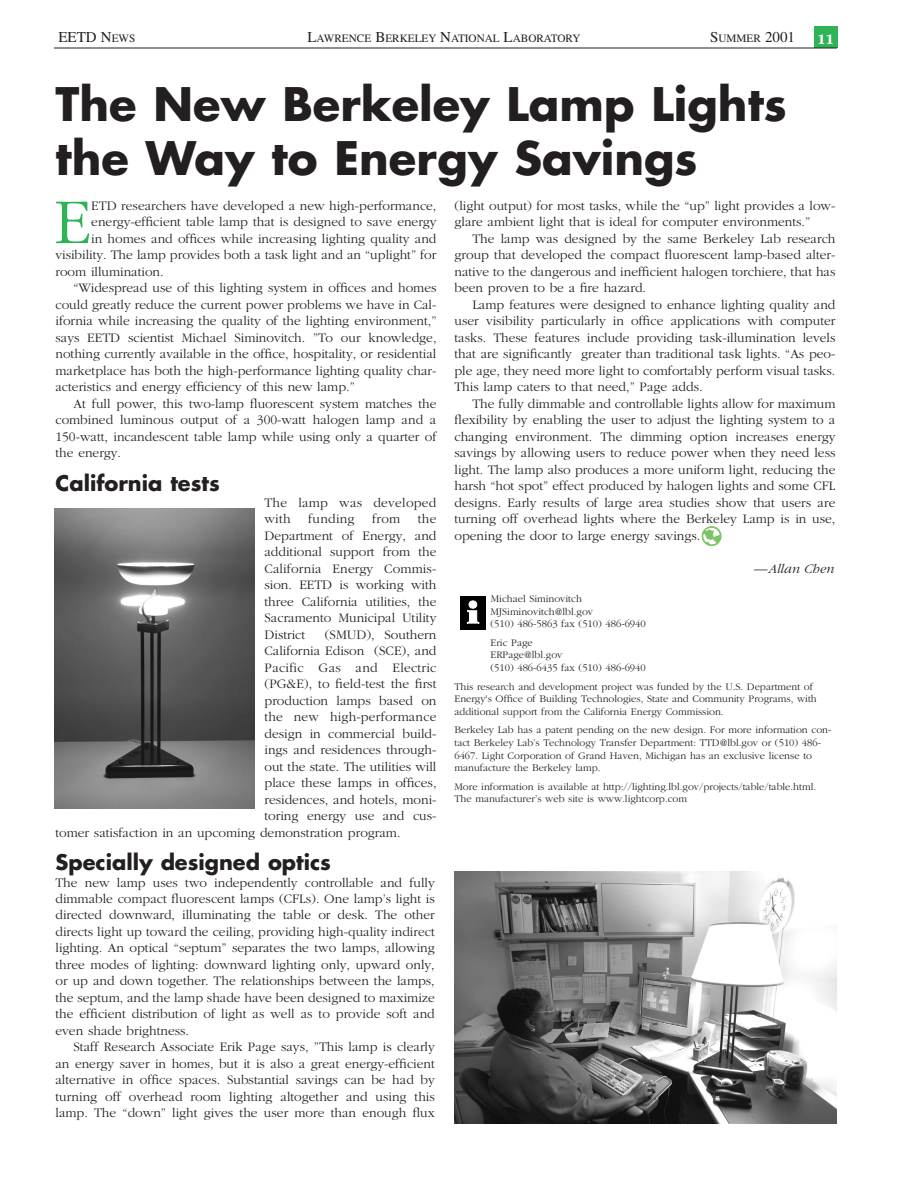
<style>
.page{position:relative;width:918px;height:1188px;background:#fff}
.page>*{position:absolute;margin:0;border:0;box-sizing:border-box;transform-origin:0 0}
.t1{font:300 66.45px "Garamond";color:#2eb457}
.t2{font:700 45px/54px "Futura";color:#231f20}
.t3{font:700 21px "Futura";color:#231f20}
.t4{font:15px "Times";color:#231f20}
.t5{font:700 15px "Garamond";color:#fff}
.t6{font:300 13.5px/16.5px "Garamond";color:#231f20;text-align:justify}
.t7{font:300 13.5px/16.5px "Garamond";letter-spacing:.02em;color:#231f20}
.t8{font:italic 300 13.5px "Garamond";color:#231f20}
.t9{font:11.25px "Times";color:#231f20}
.t10{font:300 10.5px/12.6px "Garamond";color:#231f20}
.s1{font-size:11.25px}
.s2{font-size:15px}
</style>
<div class="page">
<div style="left:814px;top:27px;width:23px;height:21px;background:#2eb457"></div>
<hr style="left:54px;top:48px;width:783px;height:1px;background:#231f20">
<div style="left:460px;top:597px;width:26px;height:33px;background:#000"></div>
<svg style="left:467px;top:611px;width:12px;height:12px"></svg>
<div style="left:469px;top:601px;width:8px;height:7px;background:#fff;border:1px solid #fff;border-radius:50%"></div>
<svg style="left:702px;top:527px;width:19px;height:19px"></svg>
<svg style="left:703px;top:527px;width:18px;height:18px"></svg>
<img style="left:54px;top:508px;width:200px;height:301px">
<img style="left:454px;top:871px;width:383px;height:253px">
<p class="t4" style="left:58px;top:31px;width:79px">EETD N<span class="s1">EWS</span></p>
<p class="t9" style="left:307px;top:34px;width:275px"><span class="s2">L</span>AWRENCE <span class="s2">B</span>ERKELEY <span class="s2">N</span>ATIONAL <span class="s2">L</span>ABORATORY</p>
<p class="t4" style="left:710px;top:31px;width:86px">S<span class="s1">UMMER</span> 2001</p>
<p class="t5" style="left:817px;top:33px;width:18px">11</p>
<h2 class="t2" style="left:56px;top:81px;width:733px">The New Berkeley Lamp Lights the Way to Energy Savings</h2>
<h1 class="t1" style="left:54px;top:196px;width:39px">E</h1>
<p class="t6" style="left:91px;top:199px;width:347px">ETD researchers have developed a new high-performance,</p>
<p class="t6" style="left:455px;top:199px;width:382px">(light output) for most tasks, while the “up” light provides a low&shy;glare ambient light that is ideal for computer environments.”</p>
<p class="t6" style="left:455px;top:232px;width:383px;text-indent:18px">The lamp was designed by the same Berkeley Lab research group that developed the compact fluorescent lamp-based alter&shy;native to the dangerous and inefficient halogen torchiere, that has been proven to be a fire hazard.</p>
<p class="t6" style="left:455px;top:298px;width:383px;text-indent:18px">Lamp features were designed to enhance lighting quality and user visibility particularly in office applications with computer tasks. These features include providing task-illumination levels that are significantly greater than traditional task lights. “As peo&shy;ple age, they need more light to comfortably perform visual tasks.<br>This lamp caters to that need,” Page adds.</p>
<p class="t6" style="left:455px;top:397px;width:382px;text-indent:18px">The fully dimmable and controllable lights allow for maximum flexibility by enabling the user to adjust the lighting system to a changing environment. The dimming option increases energy savings by allowing users to reduce power when they need less light. The lamp also produces a more uniform light, reducing the harsh “hot spot” effect produced by halogen lights and some CFL designs. Early results of large area studies show that users are turning off overhead lights where the Berkeley Lamp is in use, opening the door to large energy savings.</p>
<p class="t8" style="left:755px;top:564px;width:81px">—Allan Chen</p>
<p class="t10" style="left:490px;top:593px;width:157px">Michael Siminovitch<br>MJSiminovitch@lbl.gov<br>(510) 486-5863 fax (510) 486-6940</p>
<p class="t10" style="left:490px;top:637px;width:157px">Eric Page<br>ERPage@lbl.gov<br>(510) 486-6435 fax (510) 486-6940</p>
<p class="t10" style="left:454px;top:681px;width:364px">This research and development project was funded by the U.S. Department of<br>Energy's Office of Building Technologies, State and Community Programs, with additional support from the California Energy Commission.</p>
<p class="t10" style="left:454px;top:725px;width:378px">Berkeley Lab has a patent pending on the new design. For more information con&shy;tact Berkeley Lab’s Technology Transfer Department: TTD@lbl.gov or (510) 486- 6467. Light Corporation of Grand Haven, Michigan has an exclusive license to manufacture the Berkeley lamp.</p>
<p class="t10" style="left:454px;top:781px;width:363px">More information is available at http://lighting.lbl.gov/projects/table/table.html.<br>The manufacturer’s web site is www.lightcorp.com</p>
<p class="t6" style="left:91px;top:215px;width:347px">energy-efficient table lamp that is designed to save energy</p>
<p class="t6" style="left:91px;top:232px;width:347px">in homes and offices while increasing lighting quality and</p>
<p class="t6" style="left:55px;top:248px;width:382px">visibility. The lamp provides both a task light and an “uplight” for</p>
<p class="t6" style="left:55px;top:265px;width:110px">room illumination.</p>
<p class="t6" style="left:73px;top:281px;width:364px">“Widespread use of this lighting system in offices and homes</p>
<p class="t6" style="left:55px;top:298px;width:382px">could greatly reduce the current power problems we have in Cal-</p>
<p class="t6" style="left:55px;top:314px;width:382px">ifornia while increasing the quality of the lighting environment,”</p>
<p class="t6" style="left:55px;top:331px;width:383px">says EETD scientist Michael Siminovitch. ”To our knowledge,</p>
<p class="t6" style="left:55px;top:347px;width:382px">nothing currently available in the office, hospitality, or residential</p>
<p class="t6" style="left:55px;top:364px;width:382px">marketplace has both the high-performance lighting quality char-</p>
<p class="t6" style="left:55px;top:380px;width:301px">acteristics and energy efficiency of this new lamp.”</p>
<p class="t6" style="left:73px;top:397px;width:364px">At full power, this two-lamp fluorescent system matches the</p>
<p class="t6" style="left:55px;top:413px;width:382px">combined luminous output of a 300-watt halogen lamp and a</p>
<p class="t6" style="left:55px;top:430px;width:383px">150-watt, incandescent table lamp while using only a quarter of</p>
<p class="t6" style="left:55px;top:446px;width:67px">the energy.</p>
<h3 class="t3" style="left:56px;top:473px;width:166px">California tests</h3>
<p class="t7" style="left:265px;top:496px;width:174px">The lamp was developed with</p>
<p class="t6" style="left:265px;top:512px;width:174px;text-indent:153px">the Department of Energy, and additional support from the California Energy Commis&shy;sion. EETD is working with three California utilities, the Sacramento Municipal Utility District</p>
<p class="t7" style="left:308px;top:512px;width:48px">funding</p>
<p class="t6" style="left:372px;top:512px;width:30px">from</p>
<p class="t6" style="left:325px;top:628px;width:113px">(SMUD), Southern</p>
<p class="t6" style="left:265px;top:644px;width:173px">California Edison (SCE), and</p>
<p class="t7" style="left:265px;top:661px;width:174px">Pacific Gas and Electric</p>
<p class="t6" style="left:265px;top:677px;width:173px">(PG&amp;E), to field-test the first</p>
<p class="t6" style="left:265px;top:694px;width:173px">production lamps based on</p>
<p class="t6" style="left:265px;top:710px;width:173px">the new high-performance</p>
<p class="t6" style="left:265px;top:727px;width:173px">design in commercial build-</p>
<p class="t6" style="left:265px;top:743px;width:173px">ings and residences through-</p>
<p class="t6" style="left:265px;top:760px;width:173px">out the state. The utilities will</p>
<p class="t6" style="left:265px;top:776px;width:174px">place these lamps in offices,</p>
<p class="t6" style="left:265px;top:793px;width:174px">residences, and hotels, moni-</p>
<p class="t6" style="left:265px;top:809px;width:174px">toring energy use and cus-</p>
<p class="t6" style="left:56px;top:826px;width:347px">tomer satisfaction in an upcoming demonstration program.</p>
<h3 class="t3" style="left:56px;top:853px;width:277px">Specially designed optics</h3>
<p class="t6" style="left:56px;top:875px;width:381px">The new lamp uses two independently controllable and fully dimmable compact fluorescent lamps (CFLs). One lamp’s light is directed downward, illuminating the table or desk. The other directs light up toward the ceiling, providing high-quality indirect lighting. An optical “septum” separates the two lamps, allowing three modes of lighting: downward lighting only, upward only, or up and down together. The relationships between the lamps, the septum, and the lamp shade have been designed to maximize the efficient distribution of light as well as to provide soft and even shade brightness.</p>
<p class="t6" style="left:56px;top:1040px;width:381px;text-indent:18px">Staff Research Associate Erik Page says, ”This lamp is clearly an energy saver in homes, but it is also a great energy-efficient alternative in office spaces. Substantial savings can be had by turning off overhead room lighting altogether and using this lamp. The “down” light gives the user more than enough flux</p>
</div>
